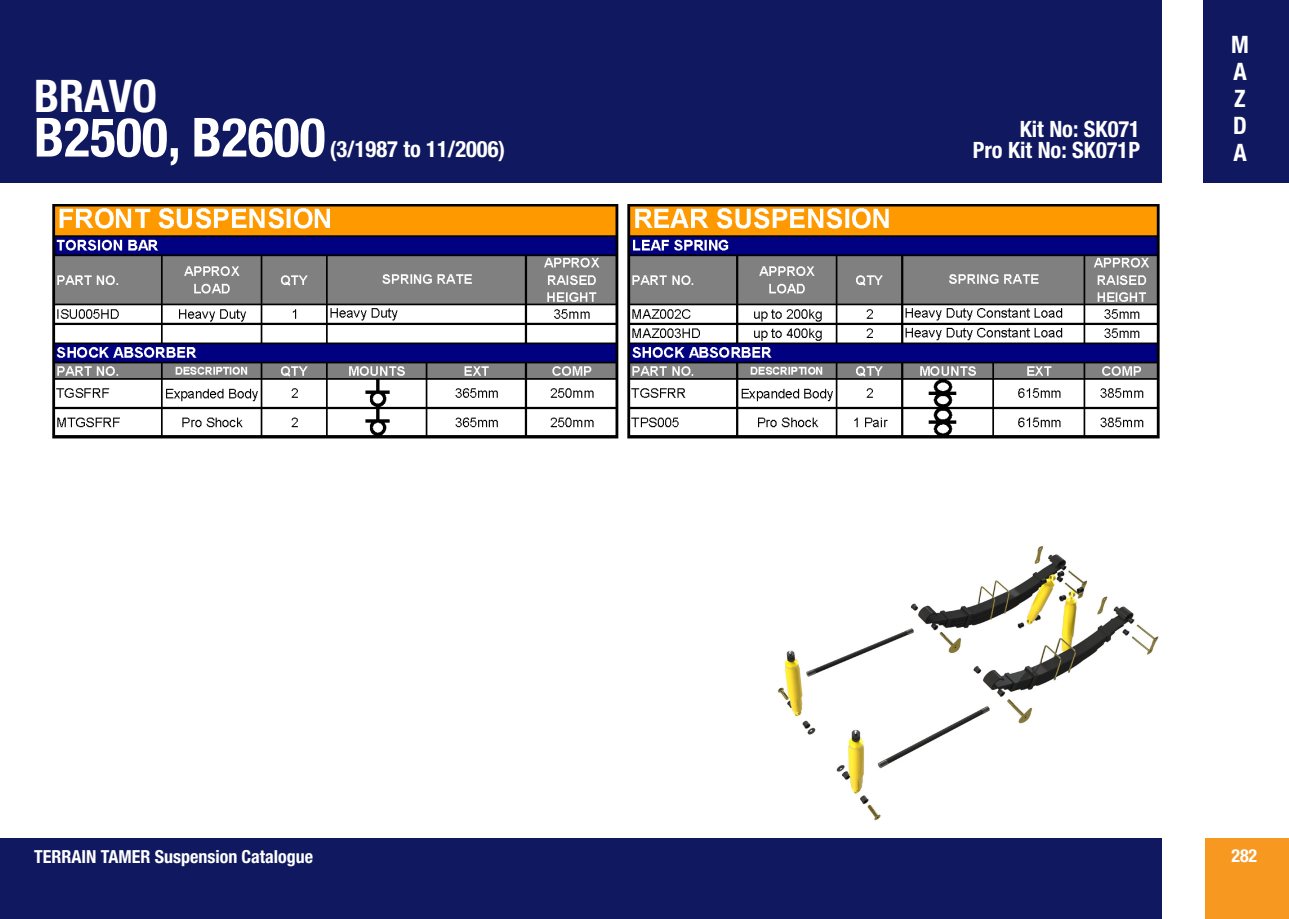
<style>
.page{position:relative;width:1289px;height:919px;background:#fff}
.page>*{position:absolute;margin:0;border:0;box-sizing:border-box;transform-origin:0 0}
.t1{font:700 condensed 54px "Helvetica Neue";color:#fff}
.t2{font:700 condensed 45px "Helvetica Neue";color:#fff}
.t3{font:700 condensed 24px "Helvetica Neue";color:#fff}
.t4{font:700 condensed 22.5px/21px "Helvetica Neue";color:#fff;text-align:right}
.t5{font:700 condensed 18px "Helvetica Neue";color:#fff}
</style>
<div class="page">
<div style="left:0;top:838px;width:1161px;height:80px;background:#10195f"></div>
<div style="left:1205px;top:838px;width:83px;height:80px;background:#f79820"></div>
<img style="left:52px;top:204px;width:1108px;height:235px">
<div style="left:1203px;top:0;width:85px;height:183px;background:#10195f"></div>
<div style="left:13px;top:0;width:1148px;height:183px;background:#10195f"></div>
<img style="left:777px;top:546px;width:382px;height:275px">
<p class="t2" style="left:34px;top:68px;width:124px">BRAVO</p>
<p class="t1" style="left:34px;top:105px;width:293px">B2500, B2600</p>
<p class="t4" style="left:330px;top:138px;width:177px">(3/1987 to 11/2006)</p>
<p class="t4" style="left:972px;top:118px;width:169px">Kit No: SK071<br>Pro Kit No: SK071P</p>
<p class="t3" style="left:1231px;top:30px;width:19px">M</p>
<p class="t3" style="left:1233px;top:57px;width:15px">A</p>
<p class="t3" style="left:1234px;top:84px;width:13px">Z</p>
<p class="t3" style="left:1233px;top:111px;width:15px">D</p>
<p class="t3" style="left:1233px;top:138px;width:15px">A</p>
<p class="t5" style="left:34px;top:846px;width:281px">TERRAIN TAMER Suspension Catalogue</p>
<p class="t5" style="left:1231px;top:844px;width:27px">282</p>
</div>
